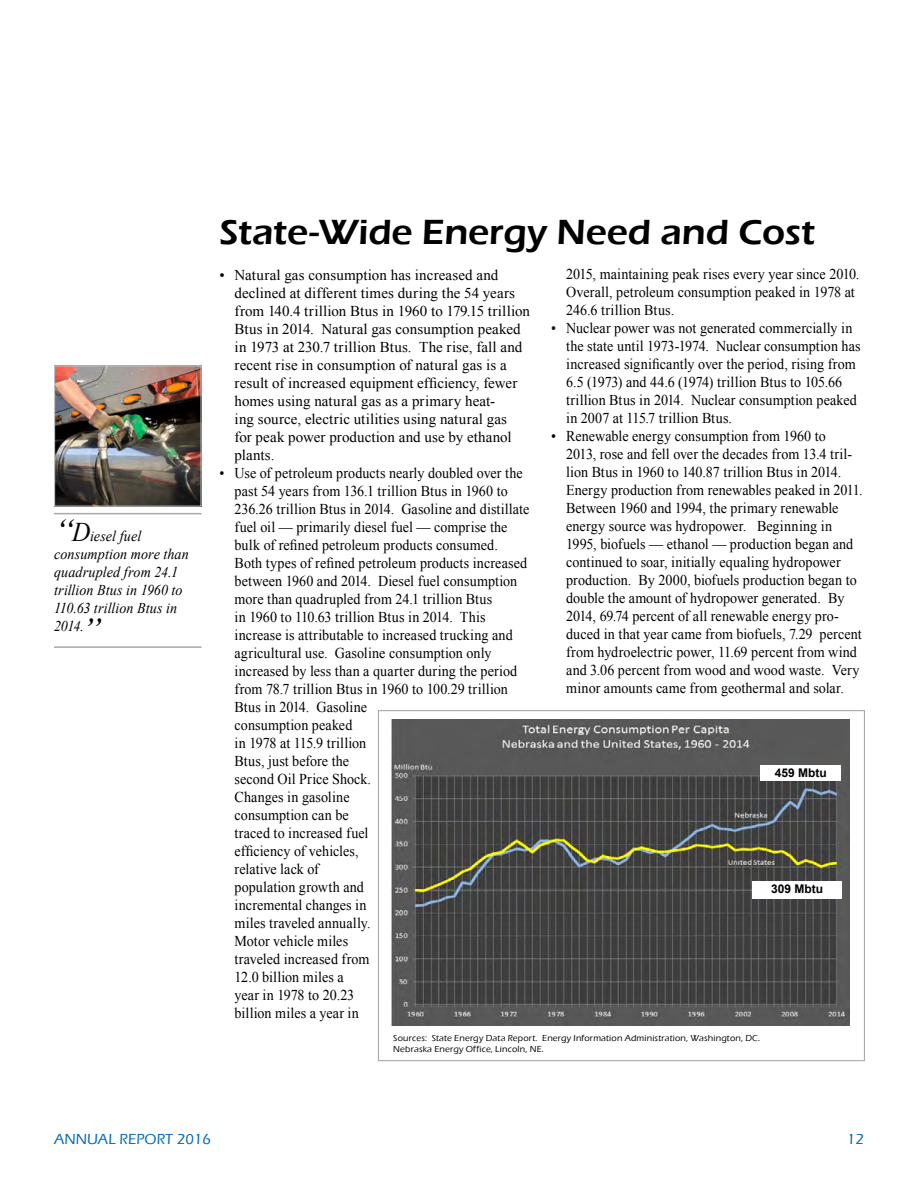
<style>
.page{position:relative;width:918px;height:1188px;background:#fff}
.page>*{position:absolute;margin:0;border:0;box-sizing:border-box;transform-origin:0 0}
.t1{font:600 36px "Eras ITC";letter-spacing:-.005em;color:#000;scale:1.04 1}
.t2{font:italic 36px "Times New Roman";color:#000}
.t3{font:15px/18px "Times New Roman";letter-spacing:.005em;color:#000;scale:.94 1}
.t4{font:15px/18px "Times New Roman";letter-spacing:.005em;color:#000}
.t5{font:italic 15px/18px "Times New Roman";letter-spacing:.005em;color:#000;scale:.94 1}
.t6{font:500 15px "Eras ITC";color:#006bb6}
.t7{font:700 12px "Arial";color:#000}
.t8{font:500 9px/10.5px "Eras ITC";letter-spacing:.02em;color:#000}
.s1{font-size:36px}
.s2{font-size:27px}
</style>
<div class="page">
<hr style="left:54px;top:513px;width:148px;height:1px;background:#a7a9ac">
<hr style="left:54px;top:646px;width:148px;height:2px;background:#a7a9ac">
<img style="left:56px;top:367px;width:144px;height:138px">
<div style="left:54px;top:365px;width:148px;height:142px;border:1px solid #bcbec0"></div>
<img style="left:392px;top:719px;width:458px;height:306px">
<div style="left:760px;top:765px;width:81px;height:16px;background:#fff"></div>
<div style="left:752px;top:881px;width:90px;height:18px;background:#fff"></div>
<p class="t5" style="left:54px;top:527px;width:145px"><span class="s1">“</span><span class="s2">D</span>iesel fuel consumption more than quadrupled from 24.1 trillion Btus in 1960 to<br>110.63 trillion Btus in<br>2014.</p>
<h1 class="t2" style="left:81px;top:607px;width:22px">”</h1>
<h1 class="t1" style="left:220px;top:212px;width:574px">State-Wide Energy Need and Cost</h1>
<p class="t4" style="left:235px;top:265px;width:297px;text-indent:-15px">• Natural gas consumption has increased and declined at different times during the 54 years from 140.4 trillion Btus in 1960 to 179.15 trillion Btus in 2014. Natural gas consumption peaked in 1973 at 230.7 trillion Btus. The rise, fall and recent rise in consumption of natural gas is a result of increased equipment efficiency, fewer homes using natural gas as a primary heat-<br>ing source, electric utilities using natural gas<br>for peak power production and use by ethanol plants.</p>
<p class="t3" style="left:235px;top:463px;width:315px;text-indent:-15px">• Use of petroleum products nearly doubled over the past 54 years from 136.1 trillion Btus in 1960 to 236.26 trillion Btus in 2014. Gasoline and distillate fuel oil — primarily diesel fuel — comprise the bulk of refined petroleum products consumed.<br>Both types of refined petroleum products increased between 1960 and 2014. Diesel fuel consumption more than quadrupled from 24.1 trillion Btus<br>in 1960 to 110.63 trillion Btus in 2014. This increase is attributable to increased trucking and agricultural use. Gasoline consumption only increased by less than a quarter during the period from 78.7 trillion Btus in 1960 to 100.29 trillion Btus in 2014. Gasoline<br>consumption peaked<br>in 1978 at 115.9 trillion<br>Btus, just before the<br>second Oil Price Shock.<br>Changes in gasoline<br>consumption can be<br>traced to increased fuel<br>efficiency of vehicles,<br>relative lack of<br>population growth and<br>incremental changes in<br>miles traveled annually.<br>Motor vehicle miles<br>traveled increased from<br>12.0 billion miles a<br>year in 1978 to 20.23<br>billion miles a year in</p>
<p class="t3" style="left:566px;top:265px;width:313px">2015, maintaining peak rises every year since 2010.<br>Overall, petroleum consumption peaked in 1978 at<br>246.6 trillion Btus.</p>
<p class="t3" style="left:566px;top:319px;width:315px;text-indent:-15px">• Nuclear power was not generated commercially in the state until 1973-1974. Nuclear consumption has increased significantly over the period, rising from 6.5 (1973) and 44.6 (1974) trillion Btus to 105.66 trillion Btus in 2014. Nuclear consumption peaked in 2007 at 115.7 trillion Btus.</p>
<p class="t3" style="left:566px;top:427px;width:317px;text-indent:-15px">• Renewable energy consumption from 1960 to<br>2013, rose and fell over the decades from 13.4 tril&shy;lion Btus in 1960 to 140.87 trillion Btus in 2014.<br>Energy production from renewables peaked in 2011.<br>Between 1960 and 1994, the primary renewable energy source was hydropower. Beginning in 1995, biofuels — ethanol — production began and continued to soar, initially equaling hydropower production. By 2000, biofuels production began to double the amount of hydropower generated. By 2014, 69.74 percent of all renewable energy pro&shy;duced in that year came from biofuels, 7.29 percent from hydroelectric power, 11.69 percent from wind and 3.06 percent from wood and wood waste. Very minor amounts came from geothermal and solar.</p>
<p class="t7" style="left:775px;top:765px;width:54px">459 Mbtu</p>
<p class="t7" style="left:771px;top:881px;width:54px">309 Mbtu</p>
<p class="t8" style="left:393px;top:1033px;width:368px">Sources: State Energy Data Report. Energy Information Administration, Washington, DC.<br>Nebraska Energy Office, Lincoln, NE.</p>
<p class="t6" style="left:54px;top:1131px;width:159px">ANNUAL REPORT 2016</p>
<p class="t6" style="left:847px;top:1131px;width:19px">12</p>
</div>
